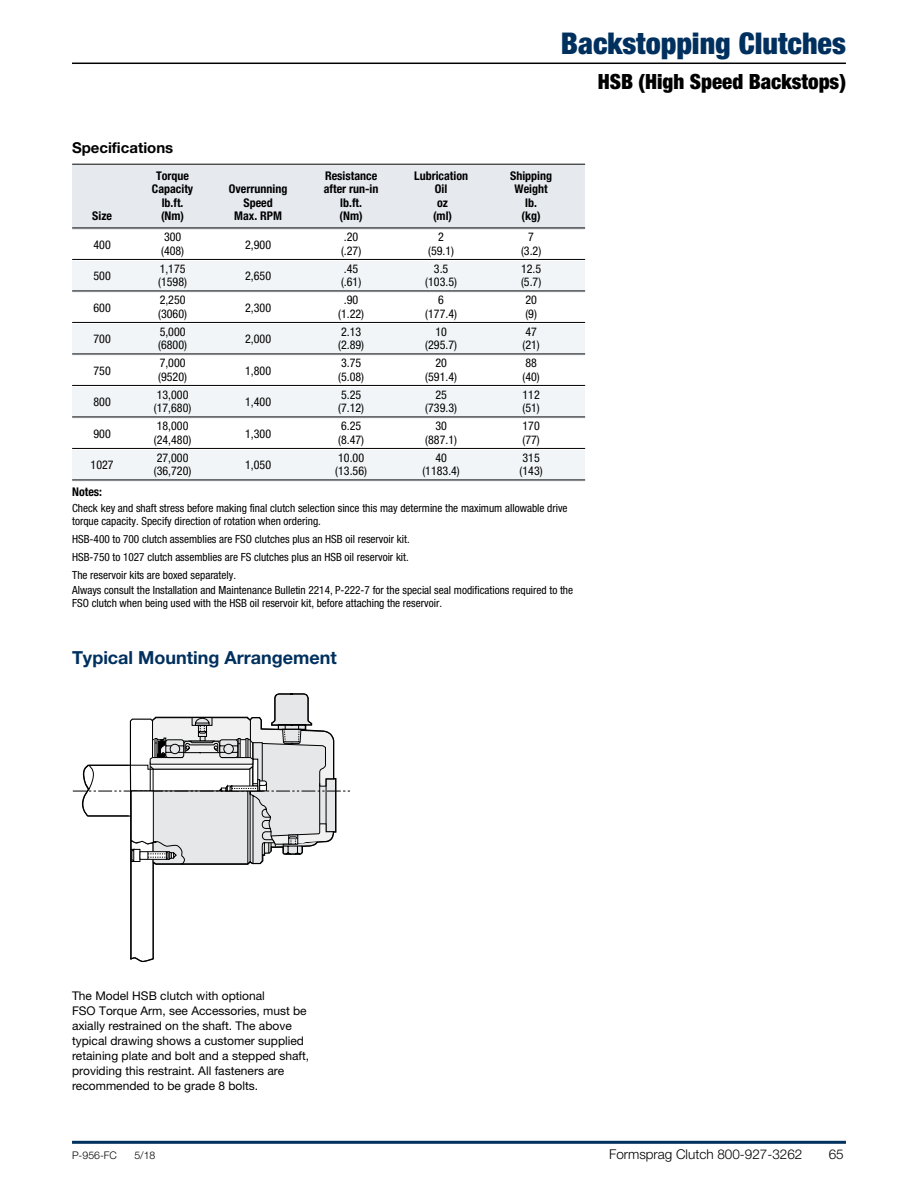
<style>
.page{position:relative;width:918px;height:1188px;background:#fff}
.page>*{position:absolute;margin:0;border:0;box-sizing:border-box;transform-origin:0 0}
.t1{font:900 condensed 30px "Helvetica Neue LT Std";color:#00305e}
.t2{font:900 condensed 21px "Helvetica Neue LT Std";color:#000}
._04_Blue_Subhead_12p{font:700 18px "Helvetica Neue LT Std";color:#00305e}
._06_Black_Subhead_10{font:700 15px "Helvetica Neue LT Std";color:#000}
.t3{font:300 13.5px "Helvetica Neue LT Std";color:#000}
.t4{font:condensed 12px "Helvetica Neue LT Std";color:#000}
._10_Caption-8_10_Lig{font:12px/15px "Helvetica Neue LT Std";color:#000}
.Chart_Notes-Note{font:700 condensed 12px "Helvetica Neue LT Std";color:#000}
.t5{font:condensed 11.25px/12.8px "Helvetica Neue LT Std";color:#000}
.t6{font:300 10.5px "Helvetica Neue LT Std";color:#000}
</style>
<div class="page">
<hr style="left:72px;top:1141px;width:774px;height:3px;background:#00305e">
<hr style="left:72px;top:63px;width:774px;height:1px;background:#000">
<div style="left:72px;top:261px;width:513px;height:31px;background:#f2f5f7"></div>
<div style="left:72px;top:324px;width:513px;height:32px;background:#f2f5f7"></div>
<div style="left:72px;top:387px;width:513px;height:31px;background:#f2f5f7"></div>
<div style="left:72px;top:450px;width:513px;height:32px;background:#f2f5f7"></div>
<div style="left:72px;top:165px;width:513px;height:64px;background:#e6eaef"></div>
<hr style="left:72px;top:164px;width:513px;height:1px;background:#000">
<hr style="left:72px;top:228px;width:513px;height:1px;background:#000">
<hr style="left:72px;top:259px;width:513px;height:1px;background:#000">
<hr style="left:72px;top:291px;width:513px;height:1px;background:#000">
<hr style="left:72px;top:322px;width:513px;height:1px;background:#000">
<hr style="left:72px;top:354px;width:513px;height:1px;background:#000">
<hr style="left:72px;top:385px;width:513px;height:1px;background:#000">
<hr style="left:72px;top:417px;width:513px;height:1px;background:#000">
<hr style="left:72px;top:448px;width:513px;height:1px;background:#000">
<hr style="left:72px;top:480px;width:513px;height:1px;background:#000">
<svg style="left:73px;top:693px;width:277px;height:269px"></svg>
<p class="t1" style="left:561px;top:25px;width:287px">Backstopping Clutches</p>
<p class="t2" style="left:598px;top:69px;width:250px">HSB (High Speed Backstops)</p>
<p class="_06_Black_Subhead_10" style="left:72px;top:139px;width:103px">Specifications</p>
<p class="Chart_Notes-Note" style="left:156px;top:168px;width:35px">Torque</p>
<p class="Chart_Notes-Note" style="left:325px;top:168px;width:54px">Resistance</p>
<p class="Chart_Notes-Note" style="left:414px;top:168px;width:55px">Lubrication</p>
<p class="Chart_Notes-Note" style="left:510px;top:168px;width:43px">Shipping</p>
<p class="Chart_Notes-Note" style="left:152px;top:182px;width:43px">Capacity</p>
<p class="Chart_Notes-Note" style="left:229px;top:182px;width:60px">Overrunning</p>
<p class="Chart_Notes-Note" style="left:324px;top:182px;width:56px">after run-in</p>
<p class="Chart_Notes-Note" style="left:435px;top:182px;width:14px">Oil</p>
<p class="Chart_Notes-Note" style="left:515px;top:182px;width:35px">Weight</p>
<p class="Chart_Notes-Note" style="left:162px;top:195px;width:23px">lb.ft.</p>
<p class="Chart_Notes-Note" style="left:243px;top:195px;width:31px">Speed</p>
<p class="Chart_Notes-Note" style="left:340px;top:195px;width:23px">lb.ft.</p>
<p class="Chart_Notes-Note" style="left:437px;top:195px;width:12px">oz</p>
<p class="Chart_Notes-Note" style="left:525px;top:195px;width:13px">lb.</p>
<p class="Chart_Notes-Note" style="left:92px;top:209px;width:21px">Size</p>
<p class="Chart_Notes-Note" style="left:161px;top:209px;width:25px">(Nm)</p>
<p class="Chart_Notes-Note" style="left:234px;top:209px;width:49px">Max. RPM</p>
<p class="Chart_Notes-Note" style="left:340px;top:209px;width:25px">(Nm)</p>
<p class="Chart_Notes-Note" style="left:433px;top:209px;width:21px">(ml)</p>
<p class="Chart_Notes-Note" style="left:522px;top:209px;width:21px">(kg)</p>
<p class="t4" style="left:164px;top:230px;width:19px">300</p>
<p class="t4" style="left:245px;top:237px;width:27px">2,900</p>
<p class="t4" style="left:344px;top:230px;width:16px">.20</p>
<p class="t4" style="left:438px;top:230px;width:7px">2</p>
<p class="t4" style="left:528px;top:230px;width:7px">7</p>
<p class="t4" style="left:94px;top:237px;width:19px">400</p>
<p class="t4" style="left:161px;top:243px;width:25px">(408)</p>
<p class="t4" style="left:341px;top:243px;width:22px">(.27)</p>
<p class="t4" style="left:428px;top:243px;width:27px">(59.1)</p>
<p class="t4" style="left:521px;top:243px;width:22px">(3.2)</p>
<p class="t4" style="left:160px;top:261px;width:27px">1,175</p>
<p class="t4" style="left:245px;top:269px;width:27px">2,650</p>
<p class="t4" style="left:344px;top:261px;width:16px">.45</p>
<p class="t4" style="left:434px;top:261px;width:16px">3.5</p>
<p class="t4" style="left:521px;top:261px;width:22px">12.5</p>
<p class="t4" style="left:94px;top:269px;width:19px">500</p>
<p class="t4" style="left:158px;top:275px;width:30px">(1598)</p>
<p class="t4" style="left:341px;top:275px;width:22px">(.61)</p>
<p class="t4" style="left:425px;top:275px;width:33px">(103.5)</p>
<p class="t4" style="left:521px;top:275px;width:22px">(5.7)</p>
<p class="t4" style="left:160px;top:293px;width:27px">2,250</p>
<p class="t4" style="left:245px;top:300px;width:27px">2,300</p>
<p class="t4" style="left:344px;top:293px;width:16px">.90</p>
<p class="t4" style="left:438px;top:293px;width:7px">6</p>
<p class="t4" style="left:525px;top:293px;width:13px">20</p>
<p class="t4" style="left:94px;top:300px;width:19px">600</p>
<p class="t4" style="left:158px;top:306px;width:30px">(3060)</p>
<p class="t4" style="left:338px;top:306px;width:27px">(1.22)</p>
<p class="t4" style="left:425px;top:306px;width:33px">(177.4)</p>
<p class="t4" style="left:525px;top:306px;width:13px">(9)</p>
<p class="t4" style="left:160px;top:324px;width:27px">5,000</p>
<p class="t4" style="left:245px;top:332px;width:27px">2,000</p>
<p class="t4" style="left:341px;top:324px;width:22px">2.13</p>
<p class="t4" style="left:435px;top:324px;width:13px">10</p>
<p class="t4" style="left:525px;top:324px;width:13px">47</p>
<p class="t4" style="left:94px;top:332px;width:19px">700</p>
<p class="t4" style="left:158px;top:338px;width:30px">(6800)</p>
<p class="t4" style="left:338px;top:338px;width:27px">(2.89)</p>
<p class="t4" style="left:425px;top:338px;width:33px">(295.7)</p>
<p class="t4" style="left:522px;top:338px;width:19px">(21)</p>
<p class="t4" style="left:160px;top:356px;width:27px">7,000</p>
<p class="t4" style="left:245px;top:363px;width:27px">1,800</p>
<p class="t4" style="left:341px;top:356px;width:22px">3.75</p>
<p class="t4" style="left:435px;top:356px;width:13px">20</p>
<p class="t4" style="left:525px;top:356px;width:13px">88</p>
<p class="t4" style="left:94px;top:363px;width:19px">750</p>
<p class="t4" style="left:158px;top:369px;width:30px">(9520)</p>
<p class="t4" style="left:338px;top:369px;width:27px">(5.08)</p>
<p class="t4" style="left:425px;top:369px;width:33px">(591.4)</p>
<p class="t4" style="left:522px;top:369px;width:19px">(40)</p>
<p class="t4" style="left:157px;top:387px;width:33px">13,000</p>
<p class="t4" style="left:245px;top:395px;width:27px">1,400</p>
<p class="t4" style="left:341px;top:387px;width:22px">5.25</p>
<p class="t4" style="left:435px;top:387px;width:13px">25</p>
<p class="t4" style="left:523px;top:387px;width:19px">112</p>
<p class="t4" style="left:94px;top:395px;width:19px">800</p>
<p class="t4" style="left:154px;top:401px;width:39px">(17,680)</p>
<p class="t4" style="left:338px;top:401px;width:27px">(7.12)</p>
<p class="t4" style="left:425px;top:401px;width:33px">(739.3)</p>
<p class="t4" style="left:522px;top:401px;width:19px">(51)</p>
<p class="t4" style="left:157px;top:419px;width:33px">18,000</p>
<p class="t4" style="left:245px;top:426px;width:27px">1,300</p>
<p class="t4" style="left:341px;top:419px;width:22px">6.25</p>
<p class="t4" style="left:435px;top:419px;width:13px">30</p>
<p class="t4" style="left:523px;top:419px;width:19px">170</p>
<p class="t4" style="left:94px;top:426px;width:19px">900</p>
<p class="t4" style="left:154px;top:432px;width:39px">(24,480)</p>
<p class="t4" style="left:338px;top:432px;width:27px">(8.47)</p>
<p class="t4" style="left:425px;top:432px;width:33px">(887.1)</p>
<p class="t4" style="left:522px;top:432px;width:19px">(77)</p>
<p class="t4" style="left:157px;top:450px;width:33px">27,000</p>
<p class="t4" style="left:245px;top:458px;width:27px">1,050</p>
<p class="t4" style="left:338px;top:450px;width:27px">10.00</p>
<p class="t4" style="left:435px;top:450px;width:13px">40</p>
<p class="t4" style="left:523px;top:450px;width:19px">315</p>
<p class="t4" style="left:91px;top:458px;width:25px">1027</p>
<p class="t4" style="left:154px;top:464px;width:39px">(36,720)</p>
<p class="t4" style="left:335px;top:464px;width:33px">(13.56)</p>
<p class="t4" style="left:422px;top:464px;width:39px">(1183.4)</p>
<p class="t4" style="left:520px;top:464px;width:25px">(143)</p>
<p class="Chart_Notes-Note" style="left:72px;top:485px;width:31px">Notes:</p>
<p class="t5" style="left:72px;top:501px;width:497px">Check key and shaft stress before making final clutch selection since this may determine the maximum allowable drive torque capacity. Specify direction of rotation when ordering.</p>
<p class="t5" style="left:72px;top:532px;width:339px">HSB-400 to 700 clutch assemblies are FSO clutches plus an HSB oil reservoir kit.</p>
<p class="t5" style="left:72px;top:550px;width:338px">HSB-750 to 1027 clutch assemblies are FS clutches plus an HSB oil reservoir kit.</p>
<p class="t5" style="left:72px;top:568px;width:165px">The reservoir kits are boxed separately.</p>
<p class="t5" style="left:72px;top:584px;width:503px">Always consult the Installation and Maintenance Bulletin 2214, P-222-7 for the special seal modifications required to the<br>FSO clutch when being used with the HSB oil reservoir kit, before attaching the reservoir.</p>
<p class="_04_Blue_Subhead_12p" style="left:72px;top:647px;width:266px">Typical Mounting Arrangement</p>
<p class="_10_Caption-8_10_Lig" style="left:72px;top:988px;width:236px">The Model HSB clutch with optional<br>FSO Torque Arm, see Accessories, must be</p>
<p class="_10_Caption-8_10_Lig" style="left:72px;top:1018px;width:239px">axially restrained on the shaft. The above typical drawing shows a customer supplied retaining plate and bolt and a stepped shaft, providing this restraint. All fasteners are recommended to be grade 8 bolts.</p>
<p class="t6" style="left:72px;top:1148px;width:46px">P-956-FC</p>
<p class="t6" style="left:134px;top:1148px;width:23px">5/18</p>
<p class="t3" style="left:609px;top:1146px;width:195px">Formsprag Clutch 800-927-3262</p>
<p class="t3" style="left:829px;top:1146px;width:17px">65</p>
</div>
